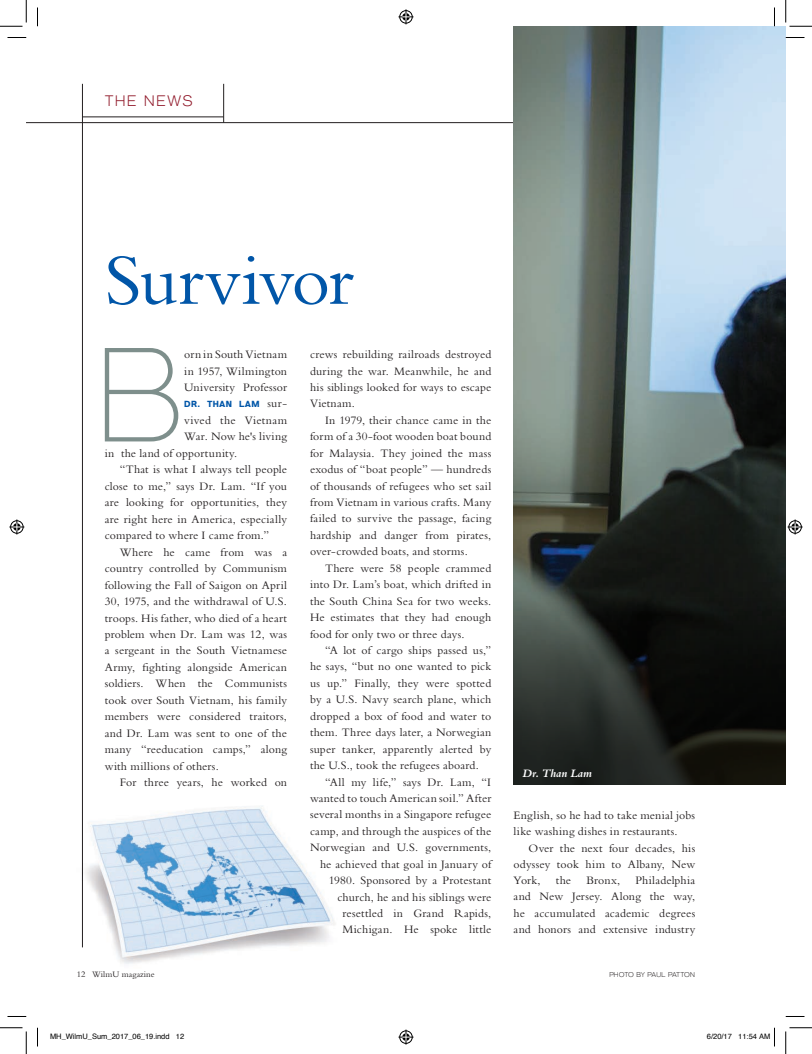
<style>
.page{position:relative;width:812px;height:1054px;background:#fff}
.page>*{position:absolute;margin:0;border:0;box-sizing:border-box;transform-origin:0 0}
.t1{font:300 132px "Korbin";color:#7e8f8c}
.t2{font:75px "Bembo Std";letter-spacing:-.03em;color:#0156a8}
.t3{font:15px "Korbin";letter-spacing:.1em;color:#8f1627}
.t4{font:11.88px/16.4px "Bembo Std";letter-spacing:.015em;color:#231f20;text-align:justify}
.t5{font:italic 700 11.88px "Bembo Std";color:#fff}
.t6{font:8.75px "Bembo Std";letter-spacing:.01em;color:#231f20}
.t7{font:900 8.75px "Korbin";letter-spacing:.045em;color:#0156a8}
.t8{font:7.5px "Helvetica";color:#000}
.t9{font:6.88px "Korbin";letter-spacing:-.035em;color:#231f20}
.s1{font-family:"Bembo Std";font-weight:400;font-size:11.88px;color:#231f20}
</style>
<div class="page">
<hr style="left:26px;top:122px;width:760px;height:1px;background:#231f20">
<img style="left:513px;top:26px;width:273px;height:501px">
<hr style="left:82px;top:84px;width:1px;height:863px;background:#231f20">
<hr style="left:82px;top:117px;width:141px;height:1px;background:#231f20">
<hr style="left:223px;top:84px;width:1px;height:39px;background:#231f20">
<svg style="left:513px;top:527px;width:273px;height:258px;background:#1d211e"></svg>
<img style="left:81px;top:804px;width:254px;height:160px">
<svg style="left:8px;top:37px;width:18px;height:1px"></svg>
<svg style="left:786px;top:37px;width:18px;height:1px"></svg>
<svg style="left:8px;top:1016px;width:18px;height:1px"></svg>
<svg style="left:786px;top:1016px;width:18px;height:1px"></svg>
<svg style="left:37px;top:8px;width:1px;height:18px"></svg>
<svg style="left:37px;top:1028px;width:1px;height:18px"></svg>
<svg style="left:774px;top:8px;width:1px;height:18px"></svg>
<svg style="left:0;top:0;width:27px;height:27px"></svg>
<svg style="left:0;top:1027px;width:27px;height:27px"></svg>
<svg style="left:785px;top:0;width:27px;height:27px"></svg>
<svg style="left:785px;top:1027px;width:27px;height:27px"></svg>
<svg style="left:398px;top:9px;width:15px;height:15px"></svg>
<svg style="left:398px;top:1029px;width:15px;height:15px"></svg>
<svg style="left:9px;top:519px;width:15px;height:15px"></svg>
<svg style="left:788px;top:519px;width:14px;height:15px"></svg>
<svg style="left:774px;top:1028px;width:1px;height:18px"></svg>
<p class="t3" style="left:105px;top:92px;width:90px">THE NEWS</p>
<h2 class="t2" style="left:105px;top:237px;width:250px">Survivor</h2>
<h1 class="t1" style="left:97px;top:320px;width:89px">B</h1>
<p class="t4" style="left:310px;top:346px;width:183px">crews rebuilding railroads destroyed during the war. Meanwhile, he and his siblings looked for ways to escape Vietnam.</p>
<p class="t4" style="left:184px;top:346px;width:104px">orn in South Vietnam in 1957, Wilmington University Professor</p>
<p class="t7" style="left:184px;top:399px;width:104px">DR. THAN LAM <span class="s1">sur-</span></p>
<p class="t4" style="left:184px;top:412px;width:104px">vived the Vietnam</p>
<p class="t4" style="left:184px;top:428px;width:104px">War. Now he's living</p>
<p class="t4" style="left:105px;top:445px;width:134px">in the land of opportunity.</p>
<p class="t4" style="left:120px;top:461px;width:169px">“That is what I always tell people</p>
<p class="t4" style="left:105px;top:478px;width:184px">close to me,” says Dr. Lam. “If you</p>
<p class="t4" style="left:105px;top:494px;width:184px">are looking for opportunities, they</p>
<p class="t4" style="left:105px;top:510px;width:184px">are right here in America, especially</p>
<p class="t4" style="left:105px;top:527px;width:166px">compared to where I came from.”</p>
<p class="t4" style="left:120px;top:543px;width:169px">Where he came from was a</p>
<p class="t4" style="left:105px;top:560px;width:184px">country controlled by Communism</p>
<p class="t4" style="left:105px;top:576px;width:184px">following the Fall of Saigon on April</p>
<p class="t4" style="left:105px;top:593px;width:184px">30, 1975, and the withdrawal of U.S.</p>
<p class="t4" style="left:105px;top:609px;width:184px">troops. His father, who died of a heart</p>
<p class="t4" style="left:105px;top:626px;width:184px">problem when Dr. Lam was 12, was</p>
<p class="t4" style="left:105px;top:642px;width:184px">a sergeant in the South Vietnamese</p>
<p class="t4" style="left:105px;top:659px;width:184px">Army, fighting alongside American</p>
<p class="t4" style="left:105px;top:675px;width:184px">soldiers. When the Communists</p>
<p class="t4" style="left:105px;top:692px;width:184px">took over South Vietnam, his family</p>
<p class="t4" style="left:105px;top:708px;width:184px">members were considered traitors,</p>
<p class="t4" style="left:105px;top:724px;width:184px">and Dr. Lam was sent to one of the</p>
<p class="t4" style="left:105px;top:741px;width:184px">many “reeducation camps,” along</p>
<p class="t4" style="left:105px;top:757px;width:115px">with millions of others.</p>
<p class="t4" style="left:120px;top:774px;width:169px">For three years, he worked on</p>
<p class="t4" style="left:310px;top:412px;width:183px;text-indent:15px">In 1979, their chance came in the form of a 30-foot wooden boat bound for Malaysia. They joined the mass exodus of “boat people” — hundreds of thousands of refugees who set sail from Vietnam in various crafts. Many failed to survive the passage, facing hardship and danger from pirates, over-crowded boats, and storms.</p>
<p class="t4" style="left:310px;top:560px;width:183px;text-indent:15px">There were 58 people crammed into Dr. Lam’s boat, which drifted in the South China Sea for two weeks.<br>He estimates that they had enough food for only two or three days.</p>
<p class="t4" style="left:310px;top:642px;width:183px;text-indent:15px">“A lot of cargo ships passed us,” he says, “but no one wanted to pick us up.” Finally, they were spotted by a U.S. Navy search plane, which dropped a box of food and water to them. Three days later, a Norwegian super tanker, apparently alerted by the U.S., took the refugees aboard.</p>
<p class="t4" style="left:310px;top:773px;width:183px;text-align:right">“All my life,” says Dr. Lam, “I wanted to touch American soil.” After several months in a Singapore refugee camp, and through the auspices of the<br>Norwegian and U.S. governments, he achieved that goal in January of<br>1980. Sponsored by a Protestant church, he and his siblings were resettled in Grand Rapids,<br>Michigan. He spoke little</p>
<p class="t6" style="left:77px;top:969px;width:79px">12 WilmU magazine</p>
<p class="t5" style="left:522px;top:766px;width:71px">Dr. Than Lam</p>
<p class="t4" style="left:514px;top:807px;width:183px">English, so he had to take menial jobs like washing dishes in restaurants.</p>
<p class="t4" style="left:514px;top:839px;width:183px;text-indent:15px">Over the next four decades, his odyssey took him to Albany, New York,</p>
<p class="t4" style="left:514px;top:872px;width:183px;text-indent:122px">Philadelphia and New Jersey. Along the way, he accumulated academic degrees and honors and extensive industry</p>
<p class="t4" style="left:556px;top:872px;width:17px">the</p>
<p class="t4" style="left:586px;top:872px;width:35px">Bronx,</p>
<p class="t9" style="left:609px;top:970px;width:87px">PHOTO BY PAUL PATTON</p>
<p class="t8" style="left:50px;top:1030px;width:136px">MH_WilmU_Sum_2017_06_19.indd 12</p>
<p class="t8" style="left:707px;top:1030px;width:65px">6/20/17 11:54 AM</p>
</div>
